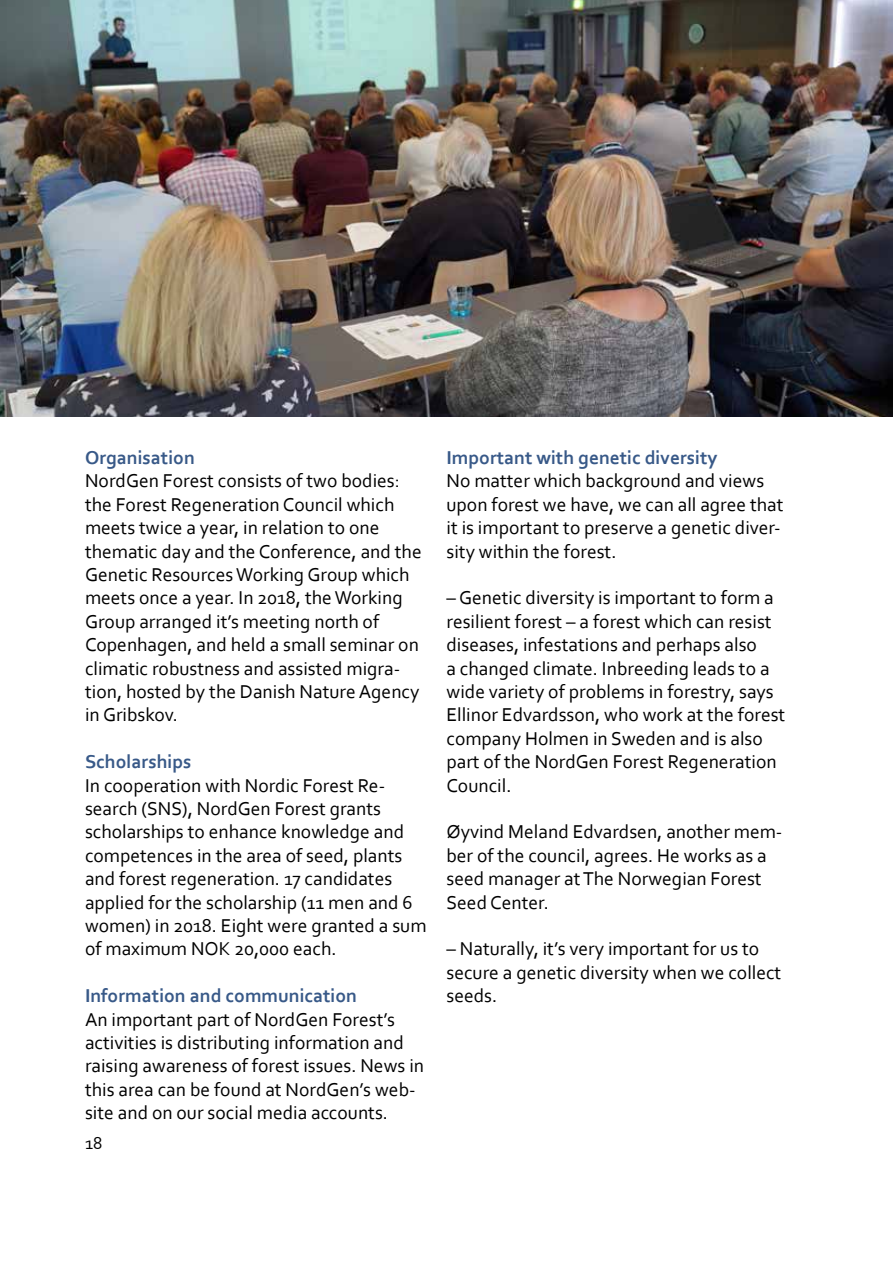
<style>
.page{position:relative;width:893px;height:1263px;background:#fff}
.page>*{position:absolute;margin:0;border:0;box-sizing:border-box;transform-origin:0 0}
.t1{font:19.5px/23.4px "Corbel";color:#000}
.t2{font:700 19.5px "Corbel";color:#385988}
.t3{font:18px "Corbel";color:#000}
</style>
<div class="page">
<img style="left:0;top:0;width:893px;height:417px">
<h3 class="t2" style="left:85px;top:445px;width:111px">Organisation</h3>
<p class="t1" style="left:85px;top:469px;width:338px">NordGen Forest consists of two bodies: the Forest Regeneration Council which meets twice a year, in relation to one thematic day and the Conference, and the Genetic Resources Working Group which</p>
<p class="t1" style="left:85px;top:586px;width:319px">meets once a year. In 2018, the Working</p>
<p class="t1" style="left:85px;top:609px;width:336px">Group arranged it’s meeting north of Copenhagen, and held a small seminar on climatic robustness and assisted migra&shy;tion, hosted by the Danish Nature Agency</p>
<p class="t1" style="left:85px;top:703px;width:95px">in Gribskov.</p>
<h3 class="t2" style="left:85px;top:750px;width:108px">Scholarships</h3>
<p class="t1" style="left:85px;top:773px;width:321px">In cooperation with Nordic Forest Re&shy;search (SNS), NordGen Forest grants scholarships to enhance knowledge and competences in the area of seed, plants</p>
<p class="t1" style="left:85px;top:866px;width:309px">and forest regeneration. 17 candidates</p>
<p class="t1" style="left:85px;top:890px;width:329px">applied for the scholarship (11 men and 6</p>
<p class="t1" style="left:85px;top:913px;width:343px">women) in 2018. Eight were granted a sum of maximum NOK 20,000 each.</p>
<h3 class="t2" style="left:85px;top:984px;width:273px">Information and communication</h3>
<p class="t1" style="left:85px;top:1007px;width:320px">An important part of NordGen Forest’s activities is distributing information and</p>
<p class="t1" style="left:85px;top:1054px;width:341px">raising awareness of forest issues. News in</p>
<p class="t1" style="left:85px;top:1077px;width:332px">this area can be found at NordGen’s web-</p>
<p class="t1" style="left:85px;top:1100px;width:305px">site and on our social media accounts.</p>
<p class="t3" style="left:85px;top:1132px;width:19px">18</p>
<h3 class="t2" style="left:446px;top:445px;width:272px">Important with genetic diversity</h3>
<p class="t1" style="left:446px;top:469px;width:339px">No matter which background and views upon forest we have, we can all agree that it is important to preserve a genetic diver-</p>
<p class="t1" style="left:446px;top:539px;width:172px">sity within the forest.</p>
<p class="t1" style="left:446px;top:586px;width:329px;text-align:justify">– Genetic diversity is important to form a resilient forest – a forest which can resist diseases, infestations and perhaps also</p>
<p class="t1" style="left:446px;top:656px;width:325px">a changed climate. Inbreeding leads to a</p>
<p class="t1" style="left:446px;top:679px;width:340px">wide variety of problems in forestry, says Ellinor Edvardsson, who work at the forest company Holmen in Sweden and is also part of the NordGen Forest Regeneration</p>
<p class="t1" style="left:446px;top:773px;width:66px">Council.</p>
<p class="t1" style="left:446px;top:820px;width:337px">Øyvind Meland Edvardsen, another mem-</p>
<p class="t1" style="left:446px;top:843px;width:322px">ber of the council, agrees. He works as a</p>
<p class="t1" style="left:446px;top:866px;width:317px">seed manager at The Norwegian Forest</p>
<p class="t1" style="left:446px;top:890px;width:104px">Seed Center.</p>
<p class="t1" style="left:446px;top:937px;width:336px">– Naturally, it’s very important for us to secure a genetic diversity when we collect</p>
<p class="t1" style="left:446px;top:983px;width:52px">seeds.</p>
</div>
